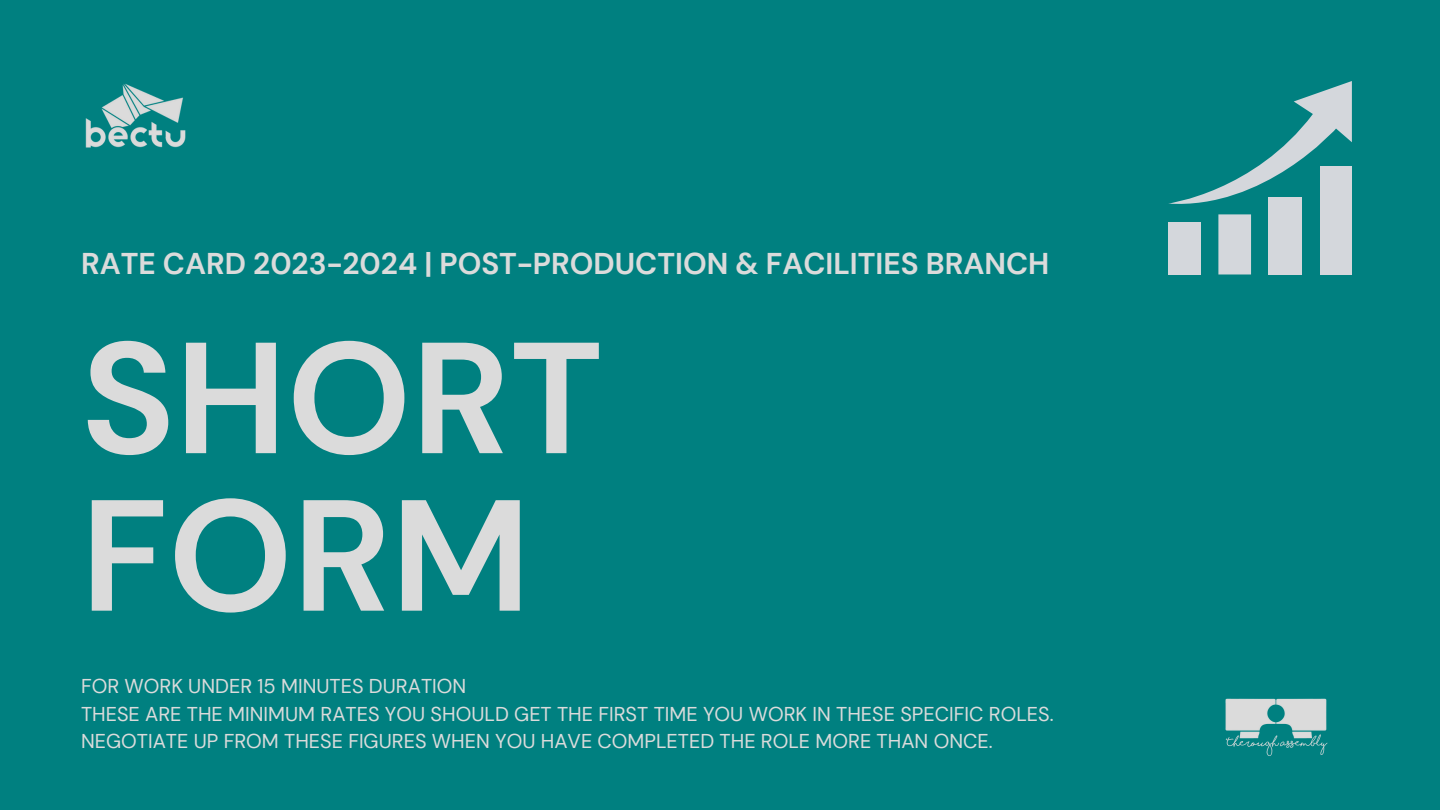
<style>
.page{position:relative;width:1440px;height:810px;background:#008080}
.page>*{position:absolute;margin:0;border:0;box-sizing:border-box;transform-origin:0 0}
.t1{font:700 157.8px/157.5px "DM Sans";color:#dbdbdb}
.t2{font:700 30px "DM Sans";color:#dbdbdb}
.t3{font:20px/27.8px "DM Sans";color:#dbdbdb}
</style>
<div class="page">
<img style="left:85px;top:83px;width:101px;height:65px">
<div style="left:1168px;top:222px;width:33px;height:52px;background:#d4d7dc"></div>
<div style="left:1218px;top:214px;width:33px;height:60px;background:#d4d7dc"></div>
<div style="left:1269px;top:197px;width:33px;height:77px;background:#d4d7dc"></div>
<div style="left:1320px;top:166px;width:32px;height:108px;background:#d4d7dc"></div>
<svg style="left:1168px;top:81px;width:184px;height:129px"></svg>
<img style="left:1225px;top:698px;width:103px;height:58px">
<h2 class="t2" style="left:81px;top:244px;width:970px">RATE CARD 2023-2024 | POST-PRODUCTION &amp; FACILITIES BRANCH</h2>
<h1 class="t1" style="left:81px;top:321px;width:524px">SHORT<br>FORM</h1>
<p class="t3" style="left:81px;top:672px;width:974px">FOR WORK UNDER 15 MINUTES DURATION<br>THESE ARE THE MINIMUM RATES YOU SHOULD GET THE FIRST TIME YOU WORK IN THESE SPECIFIC ROLES.<br>NEGOTIATE UP FROM THESE FIGURES WHEN YOU HAVE COMPLETED THE ROLE MORE THAN ONCE.</p>
</div>
